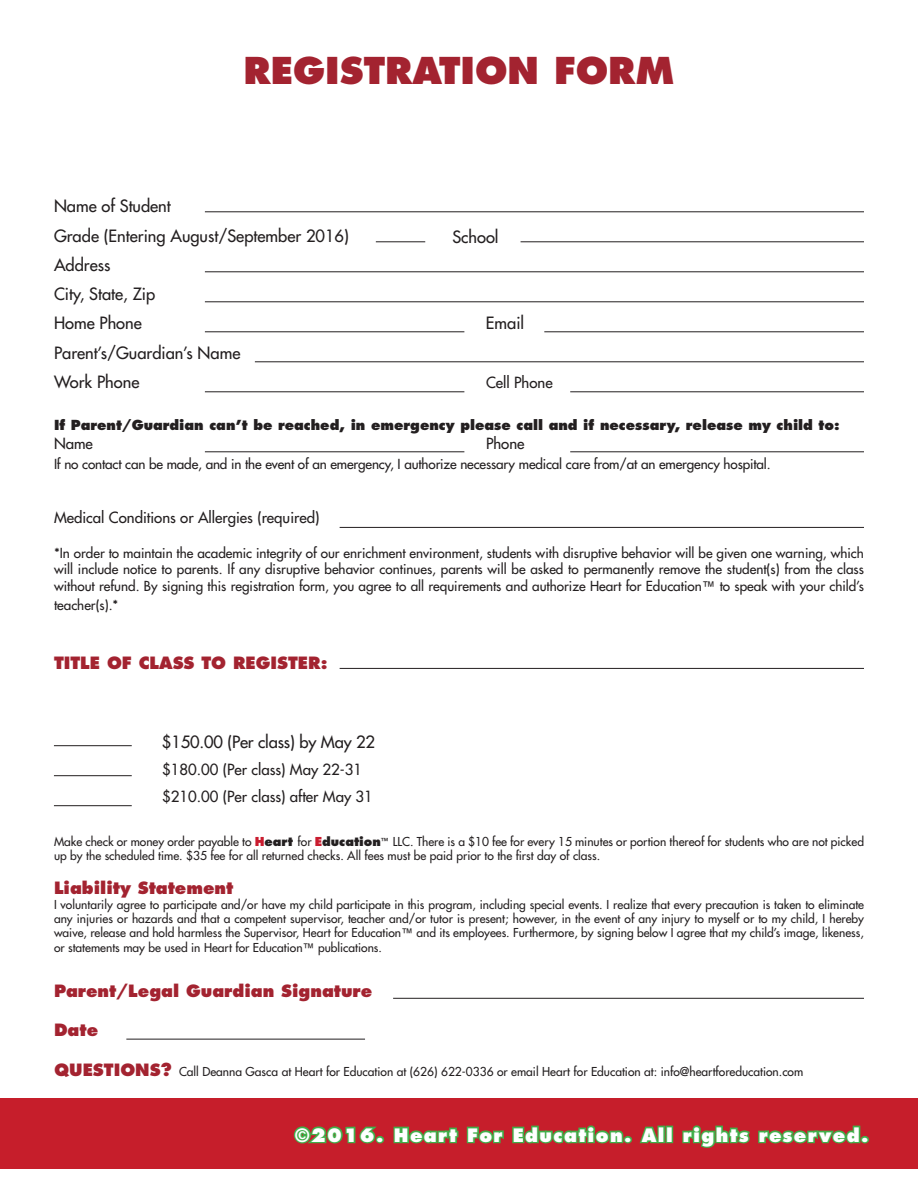
<style>
.page{position:relative;width:918px;height:1188px;background:#fff}
.page>*{position:absolute;margin:0;border:0;box-sizing:border-box;transform-origin:0 0}
.t1{font:800 36px "Futura Std";color:#a32330}
.t2{font:800 18px "Futura Std";letter-spacing:.075em;color:#fff}
.t3{font:500 16.5px/29.2px "Futura Std";color:#231f20}
.t4{font:800 16.5px "Futura Std";color:#a32330}
.t5{font:500 15px "Futura Std";color:#231f20}
.t6{font:500 13.5px/16.2px "Futura Std";letter-spacing:-.01em;color:#231f20;text-align:justify}
.t7{font:800 13.5px "Futura Std";color:#231f20}
.t8{font:500 12px/14.4px "Futura Std";color:#231f20}
.s1{font-family:"Arial";font-weight:400}
.s2{font-weight:800;color:#c91c2f}
.s3{font-weight:800}
.s4{font-family:"Myriad Pro";font-weight:400}
.s5{font-weight:800;font-size:16.5px;color:#a32330}
</style>
<div class="page">
<hr style="left:205px;top:211px;width:659px;height:1px;background:#231f20">
<hr style="left:340px;top:527px;width:524px;height:1px;background:#231f20">
<hr style="left:393px;top:998px;width:471px;height:1px;background:#231f20">
<hr style="left:54px;top:745px;width:78px;height:1px;background:#231f20">
<hr style="left:126px;top:1039px;width:239px;height:1px;background:#231f20">
<hr style="left:376px;top:241px;width:49px;height:1px;background:#231f20">
<hr style="left:205px;top:271px;width:659px;height:1px;background:#231f20">
<hr style="left:205px;top:301px;width:659px;height:1px;background:#231f20">
<hr style="left:205px;top:331px;width:259px;height:1px;background:#231f20">
<hr style="left:255px;top:361px;width:609px;height:1px;background:#231f20">
<hr style="left:544px;top:331px;width:320px;height:1px;background:#231f20">
<hr style="left:205px;top:391px;width:259px;height:1px;background:#231f20">
<hr style="left:570px;top:391px;width:294px;height:1px;background:#231f20">
<hr style="left:205px;top:451px;width:259px;height:1px;background:#231f20">
<hr style="left:570px;top:451px;width:294px;height:1px;background:#231f20">
<div style="left:0;top:1098px;width:918px;height:71px;background:#c61e2b"></div>
<svg style="left:293px;top:1126px;width:88px;height:18px"></svg>
<div style="left:376px;top:1136px;width:8px;height:7px;border:3px solid #40ae49;border-radius:50%"></div>
<svg style="left:393px;top:1126px;width:111px;height:18px"></svg>
<svg style="left:512px;top:1125px;width:113px;height:19px"></svg>
<div style="left:624px;top:1136px;width:8px;height:7px;border:3px solid #40ae49;border-radius:50%"></div>
<svg style="left:639px;top:1125px;width:22px;height:19px"></svg>
<div style="left:658px;top:1126px;width:7px;height:17px;border:3px solid #40ae49"></div>
<div style="left:666px;top:1126px;width:7px;height:17px;border:3px solid #40ae49"></div>
<svg style="left:682px;top:1125px;width:180px;height:23px"></svg>
<div style="left:861px;top:1136px;width:8px;height:7px;border:3px solid #40ae49;border-radius:50%"></div>
<hr style="left:54px;top:775px;width:78px;height:1px;background:#231f20">
<hr style="left:54px;top:805px;width:78px;height:1px;background:#231f20">
<hr style="left:340px;top:668px;width:524px;height:1px;background:#231f20">
<hr style="left:521px;top:241px;width:343px;height:1px;background:#231f20">
<p class="t1" style="left:244px;top:47px;width:432px">REGISTRATION FORM</p>
<p class="t3" style="left:54px;top:192px;width:118px">Name of Student</p>
<p class="t3" style="left:54px;top:221px;width:296px">Grade (Entering August/September 2016)<br>Address</p>
<p class="t3" style="left:54px;top:279px;width:103px">City, State, Zip</p>
<p class="t3" style="left:54px;top:309px;width:89px">Home Phone</p>
<p class="t3" style="left:486px;top:309px;width:40px">Email</p>
<p class="t3" style="left:54px;top:338px;width:188px">Parent’s/Guardian’s Name</p>
<p class="t3" style="left:54px;top:367px;width:87px">Work Phone</p>
<p class="t5" style="left:486px;top:373px;width:68px">Cell Phone</p>
<p class="t7" style="left:54px;top:416px;width:787px">If Parent/Guardian can’t be reached, in emergency please call and if necessary, release my child to:</p>
<p class="t5" style="left:54px;top:434px;width:40px">Name</p>
<p class="t5" style="left:486px;top:434px;width:40px">Phone</p>
<p class="t6" style="left:54px;top:456px;width:718px">If no contact can be made, and in the event of an emergency, I authorize necessary medical care from/at an emergency hospital.</p>
<p class="t5" style="left:54px;top:508px;width:267px">Medical Conditions or Allergies (required)</p>
<p class="t6" style="left:54px;top:545px;width:812px">*In order to maintain the academic integrity of our enrichment environment, students with disruptive behavior will be given one warning, which will include notice to parents. If any disruptive behavior continues, parents will be asked to permanently remove the student(s) from the class without refund. By signing this registration form, you agree to all requirements and authorize Heart for Education<span class="s1">™</span> to speak with your child’s</p>
<p class="t6" style="left:54px;top:597px;width:66px">teacher(s).*</p>
<p class="t3" style="left:452px;top:222px;width:48px">School</p>
<p class="t4" style="left:54px;top:653px;width:275px">TITLE OF CLASS TO REGISTER:</p>
<p class="t3" style="left:162px;top:728px;width:215px">$150.00 (Per class) by May 22</p>
<p class="t5" style="left:162px;top:761px;width:202px">$180.00 (Per class) May 22-31</p>
<p class="t5" style="left:162px;top:788px;width:212px">$210.00 (Per class) after May 31</p>
<p class="t8" style="left:54px;top:834px;width:812px">Make check or money order payable to <span class="s2">H</span><span class="s3">eart</span> for <span class="s2">E</span><span class="s3">ducation</span><span class="s4">™</span> LLC. There is a $10 fee for every 15 minutes or portion thereof for students who are not picked up by the scheduled time. $35 fee for all returned checks. All fees must be paid prior to the first day of class.</p>
<p class="t4" style="left:54px;top:878px;width:181px">Liability Statement</p>
<p class="t8" style="left:54px;top:897px;width:812px;text-align:justify">I voluntarily agree to participate and/or have my child participate in this program, including special events. I realize that every precaution is taken to eliminate any injuries or hazards and that a competent supervisor, teacher and/or tutor is present; however, in the event of any injury to myself or to my child, I hereby waive, release and hold harmless the Supervisor, Heart for Education<span class="s1">™</span> and its employees. Furthermore, by signing below I agree that my child’s image, likeness, or statements may be used in Heart for Education<span class="s1">™</span> publications.</p>
<p class="t4" style="left:54px;top:980px;width:320px">Parent/Legal Guardian Signature</p>
<p class="t4" style="left:54px;top:1020px;width:46px">Date</p>
<p class="t8" style="left:54px;top:1064px;width:751px"><span class="s5">QUESTIONS?</span> Call Deanna Gasca at Heart for Education at (626) 622-0336 or email Heart for Education at: info@heartforeducation.com</p>
<p class="t2" style="left:295px;top:1124px;width:575px">©2016. Heart For Education. All rights reserved.</p>
</div>
